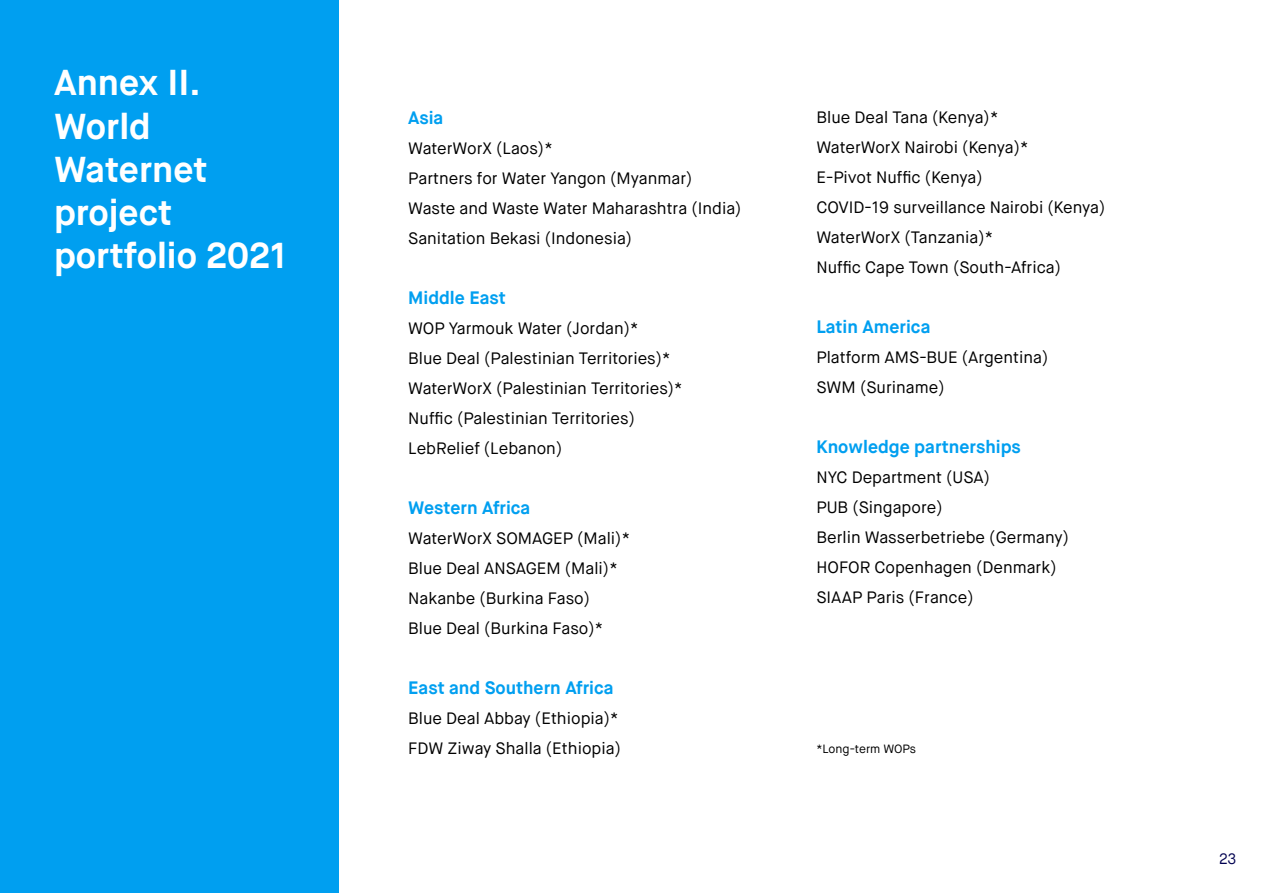
<style>
.page{position:relative;width:1263px;height:893px;background:#fff}
.page>*{position:absolute;margin:0;border:0;box-sizing:border-box;transform-origin:0 0}
.t1{font:700 36px/43.2px "Maison Neue";color:#fff}
.TOC_Chapter-Entries{font:700 18px "Maison Neue";color:#009ff0}
.TOC_Chapter-Entries-2{font:16.5px "Maison Neue";color:#000}
.t2{font:15px "Maison Neue";color:#000050}
.TOC_Chapter-Entries-3{font:12px "Maison Neue";color:#000}
</style>
<div class="page">
<div style="left:0;top:0;width:338px;height:893px;background:#009ff0"></div>
<p class="t1" style="left:54px;top:62px;width:148px">Annex II.</p>
<p class="t1" style="left:54px;top:105px;width:235px">World<br>Waternet project portfolio 2021</p>
<p class="TOC_Chapter-Entries" style="left:408px;top:106px;width:37px">Asia</p>
<p class="TOC_Chapter-Entries-2" style="left:408px;top:138px;width:146px">WaterWorX (Laos)*</p>
<p class="TOC_Chapter-Entries-2" style="left:408px;top:168px;width:286px">Partners for Water Yangon (Myanmar)</p>
<p class="TOC_Chapter-Entries-2" style="left:408px;top:198px;width:335px">Waste and Waste Water Maharashtra (India)</p>
<p class="TOC_Chapter-Entries-2" style="left:408px;top:228px;width:226px">Sanitation Bekasi (Indonesia)</p>
<p class="TOC_Chapter-Entries" style="left:408px;top:286px;width:99px">Middle East</p>
<p class="TOC_Chapter-Entries-2" style="left:408px;top:318px;width:232px">WOP Yarmouk Water (Jordan)*</p>
<p class="TOC_Chapter-Entries-2" style="left:408px;top:348px;width:264px">Blue Deal (Palestinian Territories)*</p>
<p class="TOC_Chapter-Entries-2" style="left:408px;top:378px;width:276px">WaterWorX (Palestinian Territories)*</p>
<p class="TOC_Chapter-Entries-2" style="left:408px;top:408px;width:228px">Nuffic (Palestinian Territories)</p>
<p class="TOC_Chapter-Entries-2" style="left:408px;top:438px;width:156px">LebRelief (Lebanon)</p>
<p class="TOC_Chapter-Entries" style="left:408px;top:496px;width:124px">Western Africa</p>
<p class="TOC_Chapter-Entries-2" style="left:408px;top:528px;width:223px">WaterWorX SOMAGEP (Mali)*</p>
<p class="TOC_Chapter-Entries-2" style="left:408px;top:558px;width:211px">Blue Deal ANSAGEM (Mali)*</p>
<p class="TOC_Chapter-Entries-2" style="left:408px;top:588px;width:183px">Nakanbe (Burkina Faso)</p>
<p class="TOC_Chapter-Entries-2" style="left:408px;top:618px;width:196px">Blue Deal (Burkina Faso)*</p>
<p class="TOC_Chapter-Entries" style="left:408px;top:676px;width:207px">East and Southern Africa</p>
<p class="TOC_Chapter-Entries-2" style="left:408px;top:708px;width:212px">Blue Deal Abbay (Ethiopia)*</p>
<p class="TOC_Chapter-Entries-2" style="left:408px;top:738px;width:214px">FDW Ziway Shalla (Ethiopia)</p>
<p class="TOC_Chapter-Entries-2" style="left:816px;top:107px;width:183px">Blue Deal Tana (Kenya)*</p>
<p class="TOC_Chapter-Entries-2" style="left:816px;top:137px;width:213px">WaterWorX Nairobi (Kenya)*</p>
<p class="TOC_Chapter-Entries-2" style="left:816px;top:167px;width:168px">E-Pivot Nuffic (Kenya)</p>
<p class="TOC_Chapter-Entries-2" style="left:816px;top:197px;width:290px">COVID-19 surveillance Nairobi (Kenya)</p>
<p class="TOC_Chapter-Entries-2" style="left:816px;top:227px;width:178px">WaterWorX (Tanzania)*</p>
<p class="TOC_Chapter-Entries-2" style="left:816px;top:257px;width:246px">Nuffic Cape Town (South-Africa)</p>
<p class="TOC_Chapter-Entries" style="left:816px;top:315px;width:115px">Latin America</p>
<p class="TOC_Chapter-Entries-2" style="left:816px;top:347px;width:233px">Platform AMS-BUE (Argentina)</p>
<p class="TOC_Chapter-Entries-2" style="left:816px;top:377px;width:130px">SWM (Suriname)</p>
<p class="TOC_Chapter-Entries" style="left:816px;top:435px;width:206px">Knowledge partnerships</p>
<p class="TOC_Chapter-Entries-2" style="left:816px;top:467px;width:175px">NYC Department (USA)</p>
<p class="TOC_Chapter-Entries-2" style="left:816px;top:497px;width:128px">PUB (Singapore)</p>
<p class="TOC_Chapter-Entries-2" style="left:816px;top:527px;width:254px">Berlin Wasserbetriebe (Germany)</p>
<p class="TOC_Chapter-Entries-2" style="left:816px;top:557px;width:242px">HOFOR Copenhagen (Denmark)</p>
<p class="TOC_Chapter-Entries-2" style="left:816px;top:587px;width:159px">SIAAP Paris (France)</p>
<p class="TOC_Chapter-Entries-3" style="left:816px;top:741px;width:101px">*Long-term WOPs</p>
<p class="t2" style="left:1219px;top:849px;width:19px">23</p>
</div>
